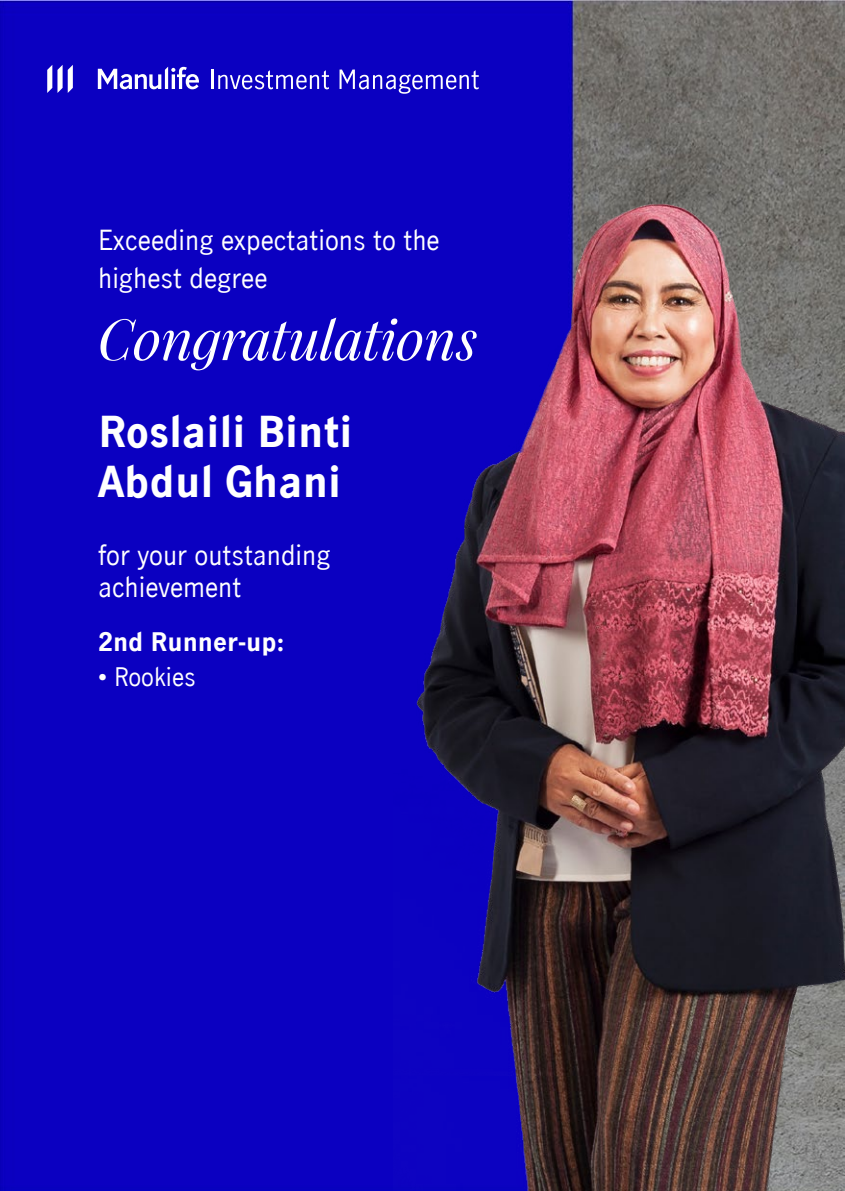
<style>
.page{position:relative;width:845px;height:1191px;background:#fff}
.page>*{position:absolute;margin:0;border:0;box-sizing:border-box;transform-origin:0 0}
.t1{font:italic 52px "Manulife JH Serif";color:#fff}
.t2{font:700 40px/50px "Manulife JH Sans";color:#fff}
.t3{font:26px/38px "Manulife JH Sans";color:#fff}
.t4{font:700 24px "Manulife JH Sans";color:#fff}
.t5{font:24px "Manulife JH Sans";color:#fff}
.s1{font-size:18px}
</style>
<div class="page">
<img style="left:0;top:0;width:844px;height:1191px">
<img style="left:393px;top:184px;width:452px;height:1007px">
<svg style="left:47px;top:65px;width:26px;height:28px"></svg>
<svg style="left:98px;top:67px;width:101px;height:22px"></svg>
<svg style="left:211px;top:70px;width:118px;height:19px"></svg>
<svg style="left:339px;top:70px;width:140px;height:24px;background:#423acf"></svg>
<p class="t3" style="left:98px;top:220px;width:343px">Exceeding expectations to the highest degree</p>
<h1 class="t1" style="left:98px;top:300px;width:381px">Congratulations</h1>
<h2 class="t2" style="left:98px;top:405px;width:256px">Roslaili Binti<br>Abdul Ghani</h2>
<p class="t3" style="left:98px;top:538px;width:234px;line-height:32px">for your outstanding achievement</p>
<p class="t4" style="left:98px;top:624px;width:188px">2nd Runner-up:</p>
<p class="t5" style="left:98px;top:659px;width:99px"><span class="s1">•</span> Rookies</p>
</div>
